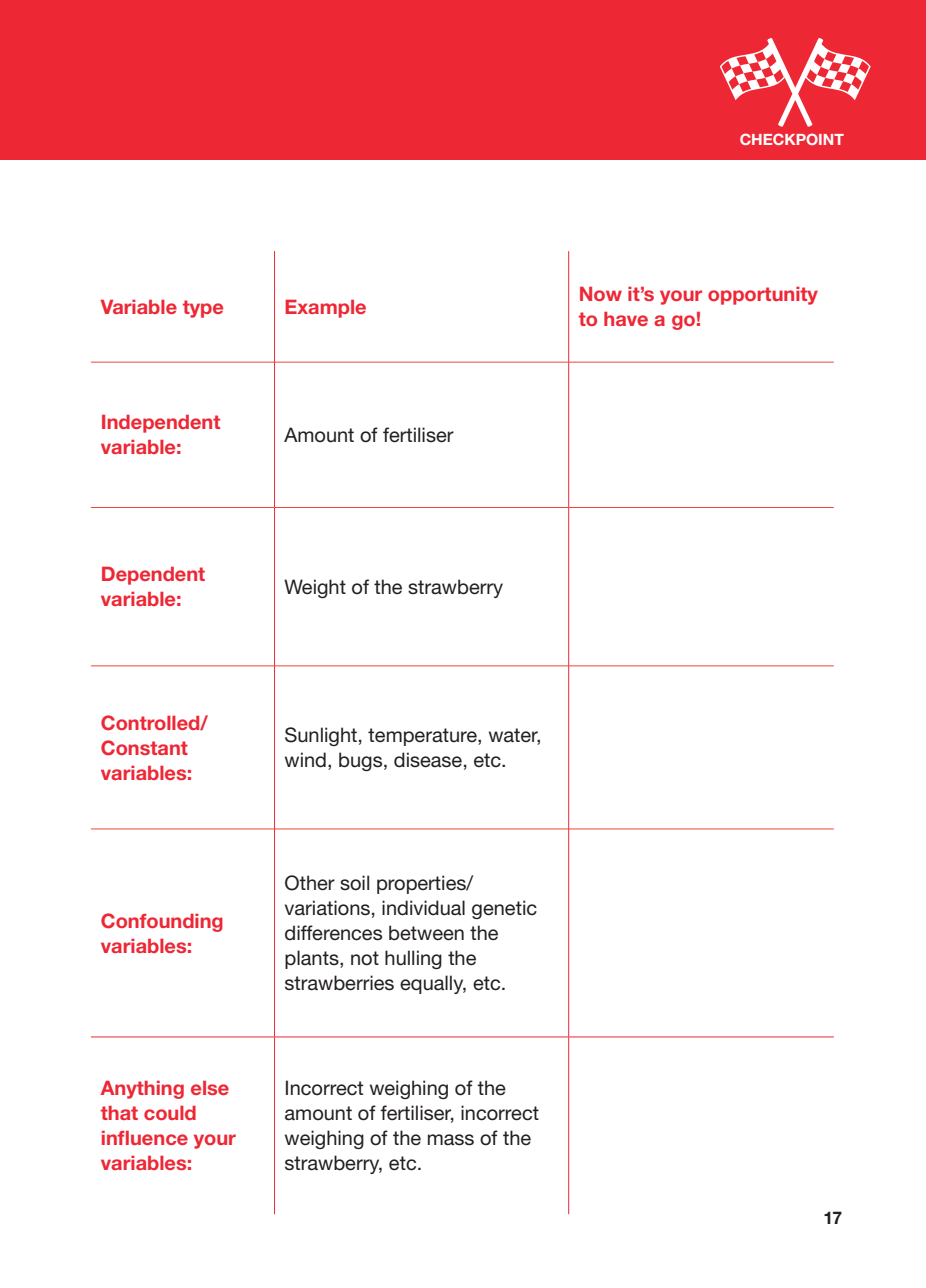
<style>
.page{position:relative;width:926px;height:1288px;background:#fff}
.page>*{position:absolute;margin:0;border:0;box-sizing:border-box;transform-origin:0 0}
.main_body_text{font:20px/25px "Helvetica Neue LT Std";color:#231f20}
.main_body_text-2{font:700 20px/25px "Helvetica Neue LT Std";color:#ee2735}
.t1{font:700 17.5px "Helvetica Neue LT Std";color:#231f20}
.t2{font:700 15.5px "Helvetica Neue LT Std";color:#fff}
</style>
<div class="page">
<div style="left:0;top:0;width:926px;height:160px;background:#ee2735"></div>
<svg style="left:720px;top:38px;width:151px;height:89px"></svg>
<hr style="left:91px;top:362px;width:183px;height:1px;background:#ef4834">
<hr style="left:275px;top:362px;width:293px;height:1px;background:#ef4834">
<hr style="left:569px;top:362px;width:265px;height:1px;background:#ef4834">
<hr style="left:91px;top:507px;width:183px;height:1px;background:#ef4834">
<hr style="left:275px;top:507px;width:293px;height:1px;background:#ef4834">
<hr style="left:569px;top:507px;width:265px;height:1px;background:#ef4834">
<hr style="left:91px;top:665px;width:183px;height:1px;background:#ef4834">
<hr style="left:275px;top:665px;width:293px;height:1px;background:#ef4834">
<hr style="left:569px;top:665px;width:265px;height:1px;background:#ef4834">
<hr style="left:91px;top:828px;width:183px;height:1px;background:#ef4834">
<hr style="left:275px;top:828px;width:293px;height:1px;background:#ef4834">
<hr style="left:569px;top:828px;width:265px;height:1px;background:#ef4834">
<hr style="left:274px;top:251px;width:1px;height:111px;background:#ee2735">
<hr style="left:568px;top:251px;width:1px;height:111px;background:#ee2735">
<hr style="left:274px;top:362px;width:1px;height:145px;background:#ee2735">
<hr style="left:274px;top:507px;width:1px;height:158px;background:#ee2735">
<hr style="left:274px;top:665px;width:1px;height:163px;background:#ee2735">
<hr style="left:568px;top:362px;width:1px;height:145px;background:#ee2735">
<hr style="left:568px;top:507px;width:1px;height:158px;background:#ee2735">
<hr style="left:568px;top:665px;width:1px;height:163px;background:#ee2735">
<hr style="left:274px;top:828px;width:1px;height:208px;background:#ee2735">
<hr style="left:568px;top:828px;width:1px;height:208px;background:#ee2735">
<hr style="left:91px;top:1036px;width:183px;height:1px;background:#ee2735">
<hr style="left:274px;top:1037px;width:1px;height:177px;background:#ee2735">
<hr style="left:274px;top:1036px;width:295px;height:1px;background:#ee2735">
<hr style="left:568px;top:1037px;width:1px;height:177px;background:#ee2735">
<hr style="left:569px;top:1036px;width:265px;height:1px;background:#ee2735">
<p class="t2" style="left:740px;top:130px;width:106px">CHECKPOINT</p>
<p class="main_body_text-2" style="left:101px;top:293px;width:124px">Variable type</p>
<p class="main_body_text-2" style="left:284px;top:293px;width:84px">Example</p>
<p class="main_body_text-2" style="left:101px;top:409px;width:121px">Independent variable:</p>
<p class="main_body_text" style="left:284px;top:422px;width:170px">Amount of fertiliser</p>
<p class="main_body_text-2" style="left:579px;top:281px;width:241px">Now it’s your opportunity to have a go!</p>
<p class="main_body_text-2" style="left:101px;top:561px;width:106px">Dependent variable:</p>
<p class="main_body_text-2" style="left:101px;top:709px;width:109px">Controlled/<br>Constant variables:</p>
<p class="main_body_text-2" style="left:101px;top:907px;width:124px">Confounding variables:</p>
<p class="main_body_text" style="left:284px;top:574px;width:220px">Weight of the strawberry</p>
<p class="main_body_text" style="left:284px;top:722px;width:259px">Sunlight, temperature, water, wind, bugs, disease, etc.</p>
<p class="main_body_text" style="left:284px;top:870px;width:254px">Other soil properties/ variations, individual genetic differences between the plants, not hulling the strawberries equally, etc.</p>
<p class="main_body_text-2" style="left:101px;top:1074px;width:137px">Anything else that could influence your variables:</p>
<p class="main_body_text" style="left:284px;top:1075px;width:256px">Incorrect weighing of the amount of fertiliser, incorrect weighing of the mass of the strawberry, etc.</p>
<p class="t1" style="left:823px;top:1207px;width:20px">17</p>
</div>
